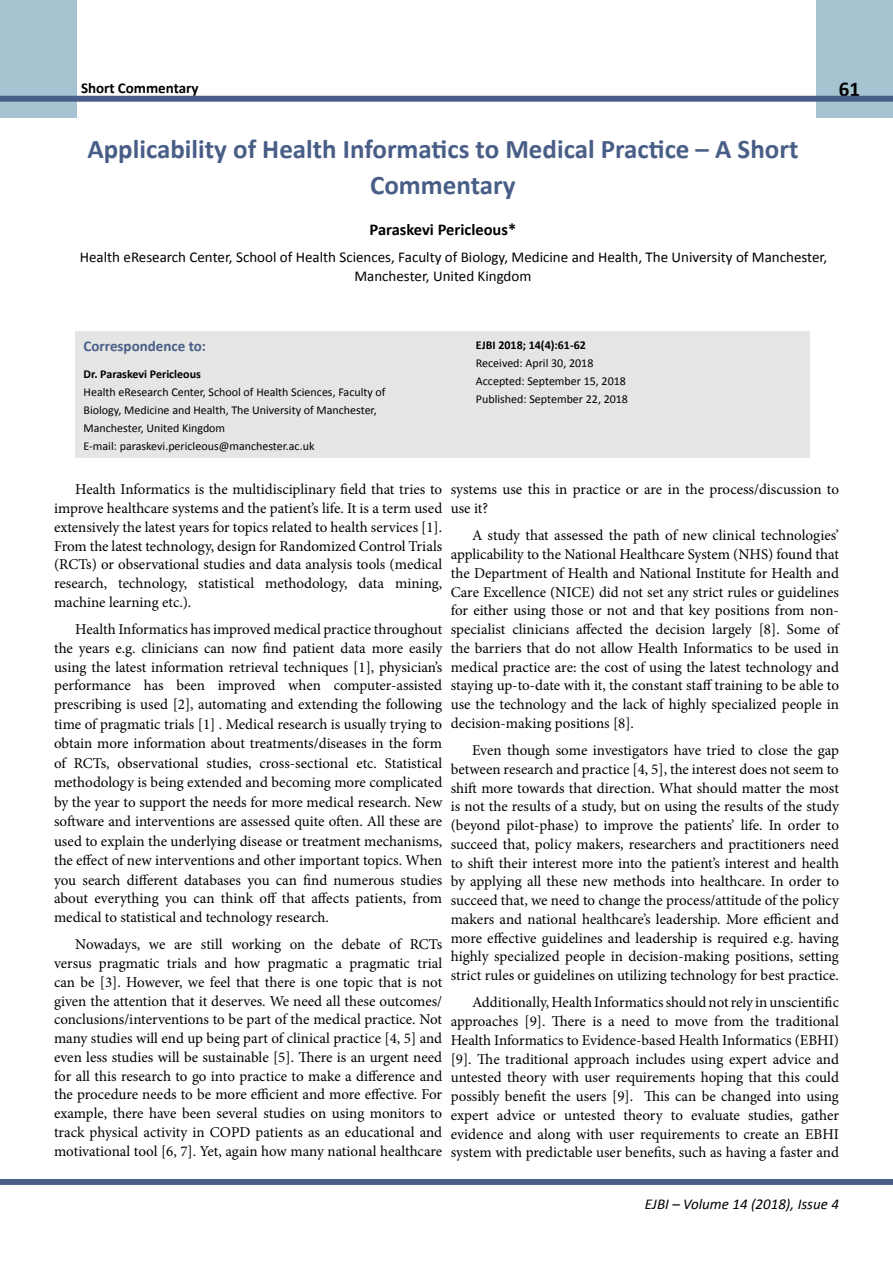
<style>
.page{position:relative;width:893px;height:1263px;background:#fff}
.page>*{position:absolute;margin:0;border:0;box-sizing:border-box;transform-origin:0 0}
.t1{font:700 27px/36px "Calibri";color:#495e87;text-align:center}
.t2{font:700 21px "Calibri";color:#000}
.t3{font:700 16.5px "Calibri";color:#000}
.t4{font:15px/18.8px "Minion Pro";color:#000;text-align:justify}
.t5{font:15px/18.8px "Calibri";color:#000}
.t6{font:italic 15px "Calibri";color:#000}
.t7{font:700 15px "Calibri";color:#495e87}
.t8{font:700 15px "Calibri";color:#000}
.t9{font:12px/18px "Calibri";color:#000}
.t10{font:700 12px "Calibri";color:#000}
</style>
<div class="page">
<div style="left:0;top:1179px;width:893px;height:6px;background:#485e88"></div>
<div style="left:0;top:0;width:76px;height:118px;background:#a5c3d1"></div>
<div style="left:816px;top:0;width:77px;height:118px;background:#a5c3d1"></div>
<div style="left:0;top:96px;width:893px;height:6px;background:#485e88"></div>
<div style="left:76px;top:332px;width:734px;height:126px;background:#e5e5e4"></div>
<p class="t8" style="left:81px;top:78px;width:119px">Short Commentary</p>
<h2 class="t2" style="left:839px;top:75px;width:23px">61</h2>
<h1 class="t1" style="left:87px;top:131px;width:712px">Applicability of Health Informatics to Medical Practice – A Short<br>Commentary</h1>
<p class="t3" style="left:370px;top:219px;width:148px">Paraskevi Pericleous*</p>
<p class="t5" style="left:354px;top:248px;width:474px;text-indent:-275px">Health eResearch Center, School of Health Sciences, Faculty of Biology, Medicine and Health, The University of Manchester,<br>Manchester, United Kingdom</p>
<p class="t7" style="left:84px;top:336px;width:124px">Correspondence to:</p>
<p class="t10" style="left:84px;top:366px;width:119px">Dr. Paraskevi Pericleous</p>
<p class="t9" style="left:84px;top:383px;width:304px">Health eResearch Center, School of Health Sciences, Faculty of Biology, Medicine and Health, The University of Manchester, Manchester, United Kingdom<br>E-mail: paraskevi.pericleous@manchester.ac.uk</p>
<p class="t4" style="left:54px;top:480px;width:390px;text-indent:21px">Health Informatics is the multidisciplinary field that tries to improve healthcare systems and the patient’s life. It is a term used extensively the latest years for topics related to health services [1].<br>From the latest technology, design for Randomized Control Trials (RCTs) or observational studies and data analysis tools (medical research, technology, statistical methodology, data mining, machine learning etc.).</p>
<p class="t4" style="left:54px;top:620px;width:390px;line-height:19.2px;text-indent:21px">Health Informatics has improved medical practice throughout the years e.g. clinicians can now find patient data more easily using the latest information retrieval techniques [1], physician’s performance has been improved when computer-assisted prescribing is used [2], automating and extending the following time of pragmatic trials [1] . Medical research is usually trying to obtain more information about treatments/diseases in the form of RCTs, observational studies, cross-sectional etc. Statistical methodology is being extended and becoming more complicated by the year to support the needs for more medical research. New software and interventions are assessed quite often. All these are used to explain the underlying disease or treatment mechanisms, the effect of new interventions and other important topics. When you search different databases you can find numerous studies about everything you can think off that affects patients, from medical to statistical and technology research.</p>
<p class="t4" style="left:54px;top:935px;width:390px;text-indent:21px">Nowadays, we are still working on the debate of RCTs versus pragmatic trials and how pragmatic a pragmatic trial can be [3]. However, we feel that there is one topic that is not given the attention that it deserves. We need all these outcomes/ conclusions/interventions to be part of the medical practice. Not many studies will end up being part of clinical practice [4, 5] and even less studies will be sustainable [5]. There is an urgent need for all this research to go into practice to make a difference and the procedure needs to be more efficient and more effective. For example, there have been several studies on using monitors to track physical activity in COPD patients as an educational and motivational tool [6, 7]. Yet, again how many national healthcare</p>
<p class="t10" style="left:476px;top:337px;width:111px">EJBI 2018; 14(4):61-62</p>
<p class="t9" style="left:476px;top:354px;width:154px">Received: April 30, 2018<br>Accepted: September 15, 2018<br>Published: September 22, 2018</p>
<p class="t4" style="left:451px;top:480px;width:390px">systems use this in practice or are in the process/discussion to use it?</p>
<p class="t4" style="left:451px;top:526px;width:390px;text-indent:21px">A study that assessed the path of new clinical technologies’ applicability to the National Healthcare System (NHS) found that the Department of Health and National Institute for Health and Care Excellence (NICE) did not set any strict rules or guidelines for either using those or not and that key positions from non&shy;specialist clinicians affected the decision largely [8]. Some of the barriers that do not allow Health Informatics to be used in medical practice are: the cost of using the latest technology and staying up-to-date with it, the constant staff training to be able to use the technology and the lack of highly specialized people in decision-making positions [8].</p>
<p class="t4" style="left:451px;top:741px;width:390px;text-indent:21px">Even though some investigators have tried to close the gap between research and practice [4, 5], the interest does not seem to shift more towards that direction. What should matter the most is not the results of a study, but on using the results of the study (beyond pilot-phase) to improve the patients’ life. In order to succeed that, policy makers, researchers and practitioners need to shift their interest more into the patient’s interest and health by applying all these new methods into healthcare. In order to succeed that, we need to change the process/attitude of the policy makers and national healthcare’s leadership. More efficient and more effective guidelines and leadership is required e.g. having highly specialized people in decision-making positions, setting strict rules or guidelines on utilizing technology for best practice.</p>
<p class="t4" style="left:451px;top:993px;width:390px;text-indent:21px">Additionally, Health Informatics should not rely in unscientific approaches [9]. There is a need to move from the traditional Health Informatics to Evidence-based Health Informatics (EBHI) [9]. The traditional approach includes using expert advice and untested theory with user requirements hoping that this could possibly benefit the users [9]. This can be changed into using expert advice or untested theory to evaluate studies, gather evidence and along with user requirements to create an EBHI system with predictable user benefits, such as having a faster and</p>
<p class="t6" style="left:645px;top:1194px;width:196px">EJBI – Volume 14 (2018), Issue 4</p>
</div>
